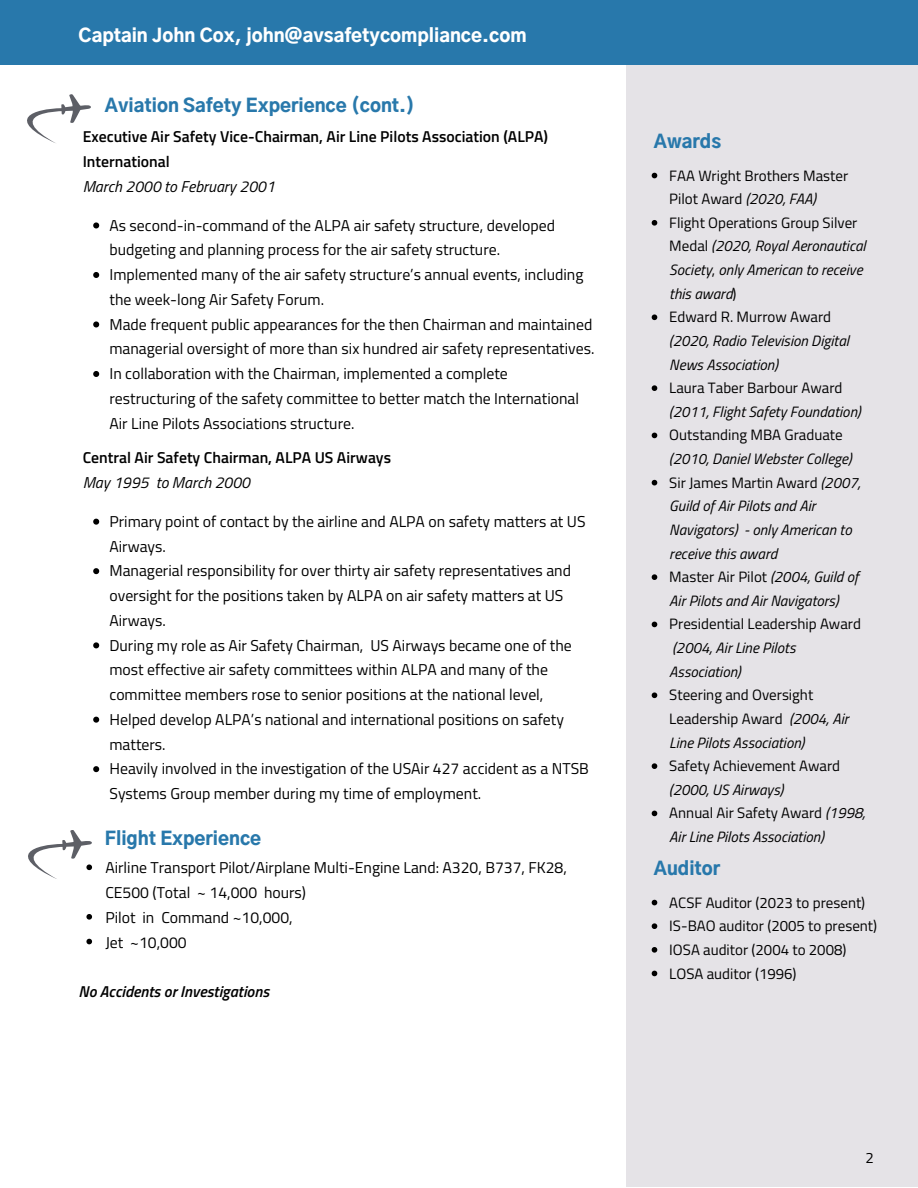
<style>
.page{position:relative;width:918px;height:1188px;background:#fff}
.page>*{position:absolute;margin:0;border:0;box-sizing:border-box;transform-origin:0 0}
.t1{font:900 18px "Gothic A1";color:#2878ab}
.t2{font:900 18px "Gothic A1";color:#fff}
.t3{font:15.75px/24.8px "Titillium Web";color:#000}
.t4{font:600 15.75px/24.8px "Titillium Web";color:#000}
.t5{font:italic 15.75px "Titillium Web";color:#000}
.t6{font:italic 600 15.75px "Titillium Web";color:#000}
.t7{font:15px/23.7px "Titillium Web";color:#000}
.t8{font:italic 15px/23.7px "Titillium Web";color:#000}
.s1{font-style:italic}
.s2{font-style:normal}
</style>
<div class="page">
<div style="left:626px;top:65px;width:292px;height:1122px;background:#e5e3e7"></div>
<div style="left:0;top:0;width:918px;height:65px;background:#2878ab"></div>
<svg style="left:93px;top:222px;width:6px;height:6px"></svg>
<svg style="left:93px;top:272px;width:6px;height:6px"></svg>
<svg style="left:93px;top:321px;width:6px;height:6px"></svg>
<svg style="left:93px;top:371px;width:6px;height:6px"></svg>
<svg style="left:93px;top:519px;width:6px;height:6px"></svg>
<svg style="left:93px;top:568px;width:6px;height:6px"></svg>
<svg style="left:93px;top:642px;width:6px;height:6px"></svg>
<svg style="left:93px;top:717px;width:6px;height:6px"></svg>
<svg style="left:93px;top:766px;width:6px;height:6px"></svg>
<svg style="left:86px;top:914px;width:6px;height:6px"></svg>
<svg style="left:86px;top:939px;width:6px;height:5px"></svg>
<svg style="left:652px;top:900px;width:5px;height:5px"></svg>
<svg style="left:652px;top:923px;width:5px;height:6px"></svg>
<svg style="left:652px;top:947px;width:5px;height:6px"></svg>
<svg style="left:652px;top:971px;width:5px;height:5px"></svg>
<svg style="left:652px;top:173px;width:5px;height:5px"></svg>
<svg style="left:652px;top:220px;width:5px;height:6px"></svg>
<svg style="left:652px;top:314px;width:5px;height:6px"></svg>
<svg style="left:652px;top:385px;width:5px;height:6px"></svg>
<svg style="left:652px;top:433px;width:5px;height:5px"></svg>
<svg style="left:652px;top:480px;width:5px;height:5px"></svg>
<svg style="left:652px;top:574px;width:5px;height:6px"></svg>
<svg style="left:652px;top:622px;width:5px;height:5px"></svg>
<svg style="left:652px;top:692px;width:5px;height:6px"></svg>
<svg style="left:652px;top:763px;width:5px;height:6px"></svg>
<svg style="left:652px;top:811px;width:5px;height:5px"></svg>
<svg style="left:27px;top:94px;width:64px;height:49px"></svg>
<svg style="left:28px;top:830px;width:65px;height:49px"></svg>
<p class="t2" style="left:79px;top:28px;width:449px">Captain John Cox, john@avsafetycompliance.com</p>
<p class="t1" style="left:105px;top:97px;width:311px">Aviation Safety Experience (cont.)</p>
<p class="t4" style="left:83px;top:124px;width:467px">Executive Air Safety Vice-Chairman, Air Line Pilots Association (ALPA)<br>International</p>
<p class="t5" style="left:83px;top:174px;width:194px">March 2000 to February 2001</p>
<p class="t3" style="left:109px;top:212px;width:487px">As second-in-command of the ALPA air safety structure, developed budgeting and planning process for the air safety structure.<br>Implemented many of the air safety structure’s annual events, including the week-long Air Safety Forum.<br>Made frequent public appearances for the then Chairman and maintained managerial oversight of more than six hundred air safety representatives.<br>In collaboration with the Chairman, implemented a complete restructuring of the safety committee to better match the International Air Line Pilots Associations structure.</p>
<p class="t4" style="left:83px;top:445px;width:310px">Central Air Safety Chairman, ALPA US Airways</p>
<p class="t5" style="left:83px;top:470px;width:169px">May 1995 to March 2000</p>
<p class="t3" style="left:109px;top:509px;width:481px">Primary point of contact by the airline and ALPA on safety matters at US Airways.<br>Managerial responsibility for over thirty air safety representatives and oversight for the positions taken by ALPA on air safety matters at US Airways.<br>During my role as Air Safety Chairman, US Airways became one of the most effective air safety committees within ALPA and many of the committee members rose to senior positions at the national level, Helped develop ALPA’s national and international positions on safety matters.<br>Heavily involved in the investigation of the USAir 427 accident as a NTSB Systems Group member during my time of employment.</p>
<p class="t1" style="left:105px;top:830px;width:158px">Flight Experience</p>
<p class="t3" style="left:105px;top:855px;width:463px">Airline Transport Pilot/Airplane Multi-Engine Land: A320, B737, FK28, CE500 (Total ~ 14,000 hours)<br>Pilot in Command ~10,000,<br>Jet ~10,000</p>
<p class="t6" style="left:79px;top:979px;width:192px">No Accidents or Investigations</p>
<p class="t1" style="left:654px;top:134px;width:69px">Awards</p>
<p class="t7" style="left:669px;top:163px;width:198px">FAA Wright Brothers Master<br>Pilot Award <span class="s1">(2020, FAA)<br></span>Flight Operations Group Silver<br>Medal <span class="s1">(2020, Royal Aeronautical<br>Society</span>, <span class="s1">only American to receive this award</span>)<br>Edward R. Murrow Award</p>
<p class="t8" style="left:669px;top:329px;width:181px">(2020, Radio Television Digital<br>News Association)</p>
<p class="t7" style="left:669px;top:376px;width:175px">Laura Taber Barbour Award</p>
<p class="t8" style="left:669px;top:399px;width:193px">(2011, Flight Safety Foundation)</p>
<p class="t7" style="left:669px;top:423px;width:175px">Outstanding MBA Graduate</p>
<p class="t8" style="left:669px;top:447px;width:193px">(2010, Daniel Webster College)<br><span class="s2">Sir James Martin Award</span> (2007,<br>Guild of Air Pilots and Air<br>Navigators) - only American to receive this award<br><span class="s2">Master Air Pilot</span> (2004, Guild of<br>Air Pilots and Air Navigators)</p>
<p class="t7" style="left:669px;top:612px;width:193px">Presidential Leadership Award</p>
<p class="t8" style="left:669px;top:636px;width:128px">(2004, Air Line Pilots<br>Association)</p>
<p class="t7" style="left:669px;top:683px;width:181px">Steering and Oversight<br>Leadership Award <span class="s1">(2004, Air<br>Line Pilots Association)</span></p>
<p class="t7" style="left:669px;top:754px;width:172px">Safety Achievement Award</p>
<p class="t8" style="left:669px;top:777px;width:197px">(2000, US Airways)<br><span class="s2">Annual Air Safety Award</span> (1998,<br>Air Line Pilots Association)</p>
<p class="t1" style="left:654px;top:860px;width:68px">Auditor</p>
<p class="t7" style="left:669px;top:890px;width:209px">ACSF Auditor (2023 to present)<br>IS-BAO auditor (2005 to present)<br>IOSA auditor (2004 to 2008)<br>LOSA auditor (1996)</p>
<p class="t7" style="left:866px;top:1146px;width:10px">2</p>
</div>
